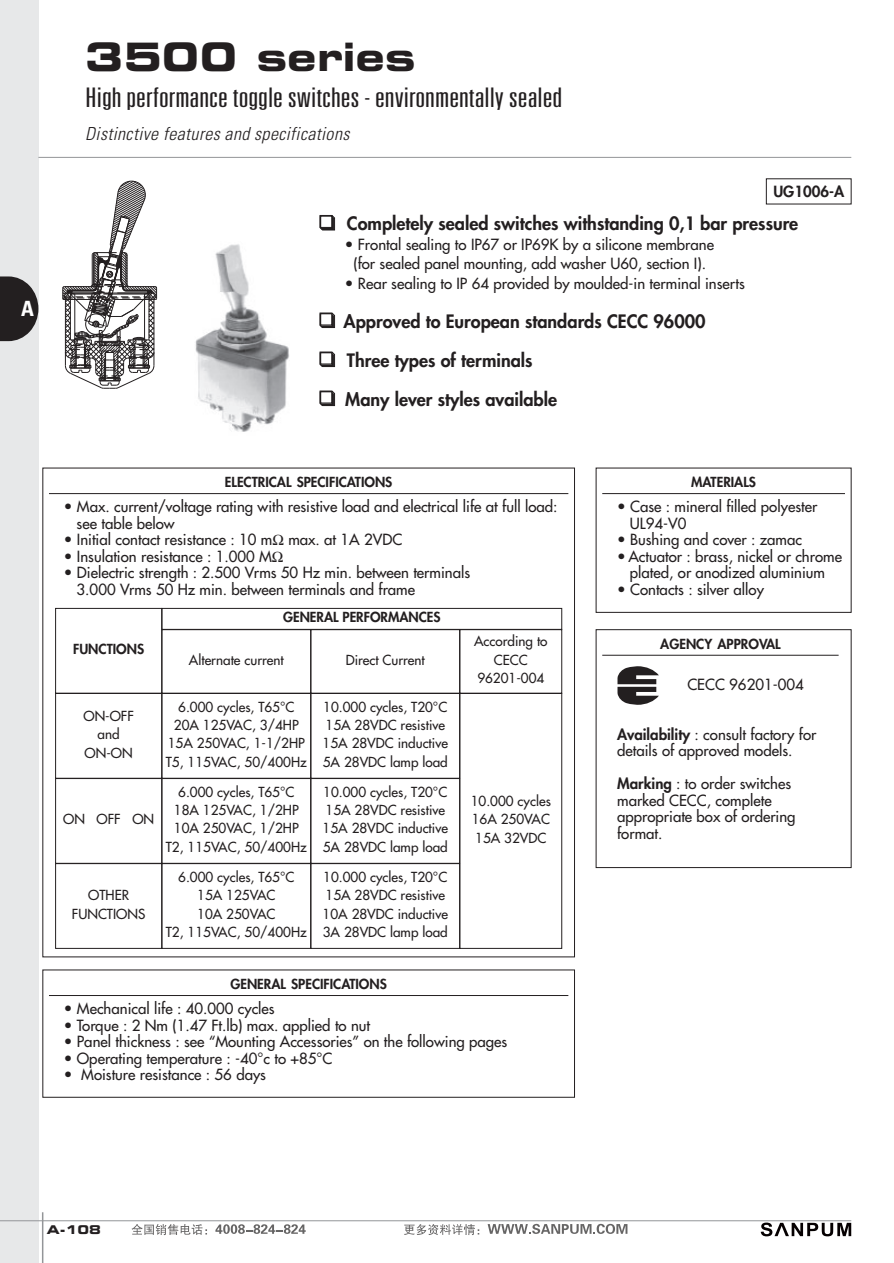
<style>
.page{position:relative;width:894px;height:1263px;background:#fff}
.page>*{position:absolute;margin:0;border:0;box-sizing:border-box;transform-origin:0 0}
.t1{font:700 expanded 39px "Square 721 BT";color:#231f20}
.t2{font:300 ultra-condensed 27px "Univers";color:#231f20;scale:1.3 1}
.t3{font:700 condensed 21px "Univers";color:#fff}
.t4{font:800 18px "Futura";color:#231f20}
.t5{font:italic 300 condensed 18px "Univers";color:#231f20}
.t6{font:15px/16.5px "Futura";color:#231f20}
.t7{font:800 15px "Futura";color:#231f20}
.t8{font:13.5px/18.5px "Futura";color:#231f20;text-align:center}
.t9{font:800 13.5px "Futura";color:#231f20}
.t10{font:700 expanded 12px "Square 721 BT";color:#231f20}
.s1{font-weight:800}
</style>
<div class="page">
<div style="left:0;top:0;width:38px;height:1263px;background:#e7e8e9"></div>
<hr style="left:0;top:1220px;width:851px;height:1px;background:#939598">
<hr style="left:42px;top:1212px;width:1px;height:51px;background:#939598">
<hr style="left:38px;top:157px;width:813px;height:1px;background:#939598">
<svg style="left:0;top:276px;width:38px;height:65px;background:#434041"></svg>
<svg style="left:319px;top:215px;width:16px;height:16px"></svg>
<svg style="left:319px;top:312px;width:16px;height:16px"></svg>
<svg style="left:319px;top:351px;width:16px;height:16px"></svg>
<svg style="left:319px;top:390px;width:16px;height:16px"></svg>
<svg style="left:42px;top:468px;width:532px;height:489px"></svg>
<div style="left:55px;top:608px;width:107px;height:85px;border:1px solid #231f20"></div>
<div style="left:55px;top:693px;width:107px;height:85px;border:1px solid #231f20"></div>
<div style="left:162px;top:693px;width:149px;height:85px;border:1px solid #231f20"></div>
<div style="left:162px;top:778px;width:149px;height:85px;border:1px solid #231f20"></div>
<div style="left:162px;top:863px;width:149px;height:85px;border:1px solid #231f20"></div>
<div style="left:311px;top:693px;width:148px;height:85px;border:1px solid #231f20"></div>
<div style="left:311px;top:778px;width:148px;height:85px;border:1px solid #231f20"></div>
<div style="left:311px;top:863px;width:148px;height:85px;border:1px solid #231f20"></div>
<div style="left:55px;top:778px;width:107px;height:85px;border:1px solid #231f20"></div>
<div style="left:55px;top:863px;width:107px;height:85px;border:1px solid #231f20"></div>
<div style="left:162px;top:629px;width:149px;height:64px;border:1px solid #231f20"></div>
<div style="left:311px;top:629px;width:148px;height:64px;border:1px solid #231f20"></div>
<div style="left:459px;top:629px;width:102px;height:64px;border:1px solid #231f20"></div>
<div style="left:459px;top:693px;width:102px;height:255px;border:1px solid #231f20"></div>
<div style="left:162px;top:608px;width:399px;height:21px;border:1px solid #231f20"></div>
<svg style="left:595px;top:468px;width:256px;height:144px"></svg>
<svg style="left:42px;top:969px;width:532px;height:128px"></svg>
<svg style="left:595px;top:629px;width:256px;height:239px"></svg>
<svg style="left:617px;top:666px;width:41px;height:39px"></svg>
<svg style="left:62px;top:181px;width:95px;height:208px"></svg>
<img style="left:195px;top:244px;width:94px;height:188px">
<svg style="left:131px;top:1224px;width:76px;height:11px"></svg>
<svg style="left:215px;top:1224px;width:90px;height:9px"></svg>
<svg style="left:404px;top:1224px;width:75px;height:11px"></svg>
<svg style="left:487px;top:1223px;width:140px;height:10px"></svg>
<svg style="left:760px;top:1222px;width:90px;height:14px"></svg>
<svg style="left:273px;top:535px;width:10px;height:10px"></svg>
<svg style="left:272px;top:551px;width:11px;height:10px"></svg>
<h3 class="t3" style="left:21px;top:296px;width:14px">A</h3>
<h1 class="t1" style="left:85px;top:33px;width:331px">3500 series</h1>
<h2 class="t2" style="left:85px;top:83px;width:368px">High performance toggle switches - environmentally sealed</h2>
<p class="t5" style="left:85px;top:123px;width:270px">Distinctive featuresand specifications</p>
<p class="t7" style="left:773px;top:182px;width:72px">UG1006-A</p>
<p class="t4" style="left:319px;top:211px;width:480px">❑ Completely sealed switches withstanding 0,1 bar pressure</p>
<p class="t6" style="left:345px;top:234px;width:370px;line-height:19.5px;text-align:center">• Frontal sealing to IP67 or IP69K by a silicone membrane (for sealed panel mounting, add washer U60, section I).</p>
<p class="t6" style="left:345px;top:275px;width:401px">• Rear sealing to IP 64 provided by moulded-in terminal inserts</p>
<p class="t4" style="left:319px;top:309px;width:387px">❑ Approved to European standards CECC 96000</p>
<p class="t4" style="left:319px;top:348px;width:215px">❑ Three types of terminals</p>
<p class="t4" style="left:319px;top:387px;width:239px">❑ Many lever styles available</p>
<p class="t9" style="left:225px;top:473px;width:169px">ELECTRICAL SPECIFICATIONS</p>
<p class="t6" style="left:77px;top:498px;width:482px;text-indent:-13px">• Max. current/voltage rating with resistive load and electrical life at full load: see table below</p>
<p class="t6" style="left:64px;top:531px;width:340px">• Initial contact resistance : 10 m max. at 1A 2VDC</p>
<p class="t6" style="left:64px;top:548px;width:209px">• Insulation resistance : 1.000 M</p>
<p class="t6" style="left:77px;top:564px;width:395px;text-indent:-13px">• Dielectric strength : 2.500 Vrms 50 Hz min. between terminals<br>3.000 Vrms 50 Hz min. between terminals and frame</p>
<p class="t9" style="left:73px;top:640px;width:72px">FUNCTIONS</p>
<p class="t9" style="left:283px;top:608px;width:159px">GENERAL PERFORMANCES</p>
<p class="t8" style="left:189px;top:650px;width:96px">Alternate current</p>
<p class="t8" style="left:345px;top:650px;width:81px">Direct Current</p>
<p class="t8" style="left:83px;top:706px;width:52px">ON-OFF and<br>ON-ON</p>
<p class="t8" style="left:166px;top:697px;width:142px">6.000 cycles, T65°C<br>20A 125VAC, 3/4HP<br>15A 250VAC, 1-1/2HP<br>T5, 115VAC, 50/400Hz</p>
<p class="t8" style="left:166px;top:782px;width:142px">6.000 cycles, T65°C<br>18A 125VAC, 1/2HP<br>10A 250VAC, 1/2HP<br>T2, 115VAC, 50/400Hz</p>
<p class="t8" style="left:166px;top:867px;width:142px">6.000 cycles, T65°C<br>15A 125VAC<br>10A 250VAC<br>T2, 115VAC, 50/400Hz</p>
<p class="t8" style="left:63px;top:810px;width:92px">ON OFF ON</p>
<p class="t8" style="left:72px;top:885px;width:75px">OTHER<br>FUNCTIONS</p>
<p class="t8" style="left:322px;top:697px;width:127px;text-align:left">10.000 cycles, T20°C<br>15A 28VDC resistive<br>15A 28VDC inductive<br>5A 28VDC lamp load</p>
<p class="t8" style="left:322px;top:782px;width:127px;text-align:left">10.000 cycles, T20°C<br>15A 28VDC resistive<br>15A 28VDC inductive<br>5A 28VDC lamp load</p>
<p class="t8" style="left:322px;top:867px;width:127px;text-align:left">10.000 cycles, T20°C<br>15A 28VDC resistive<br>10A 28VDC inductive<br>3A 28VDC lamp load</p>
<p class="t8" style="left:474px;top:632px;width:75px">According to<br>CECC<br>96201-004</p>
<p class="t8" style="left:470px;top:791px;width:82px;text-align:justify">10.000 cycles 16A 250VAC 15A 32VDC</p>
<p class="t9" style="left:230px;top:975px;width:158px">GENERAL SPECIFICATIONS</p>
<p class="t6" style="left:64px;top:1000px;width:212px">• Mechanical life : 40.000 cycles</p>
<p class="t6" style="left:64px;top:1016px;width:308px">• Torque : 2 Nm (1.47 Ft.lb) max. applied to nut</p>
<p class="t6" style="left:64px;top:1033px;width:445px">• Panel thickness : see “Mounting Accessories” on the following pages</p>
<p class="t6" style="left:64px;top:1049px;width:270px">• Operating temperature : -40°c to +85°C</p>
<p class="t6" style="left:64px;top:1066px;width:203px">• Moisture resistance : 56 days</p>
<p class="t9" style="left:691px;top:473px;width:66px">MATERIALS</p>
<p class="t6" style="left:629px;top:498px;width:189px;text-indent:-13px">• Case : mineral filled polyester<br>UL94-V0</p>
<p class="t6" style="left:617px;top:531px;width:186px">• Bushing and cover : zamac</p>
<p class="t6" style="left:617px;top:548px;width:226px;text-align:center">• Actuator : brass, nickel or chrome plated, or anodized aluminium</p>
<p class="t6" style="left:617px;top:581px;width:148px">• Contacts : silver alloy</p>
<p class="t9" style="left:660px;top:634px;width:122px">AGENCY APPROVAL</p>
<p class="t6" style="left:687px;top:676px;width:118px">CECC 96201-004</p>
<p class="t6" style="left:617px;top:726px;width:201px"><span class="s1">Availability</span> : consult factory for details of approved models.</p>
<p class="t6" style="left:617px;top:775px;width:180px"><span class="s1">Marking</span> : to order switches marked CECC, complete appropriate box of ordering format.</p>
<p class="t10" style="left:47px;top:1222px;width:55px">A-108</p>
</div>
